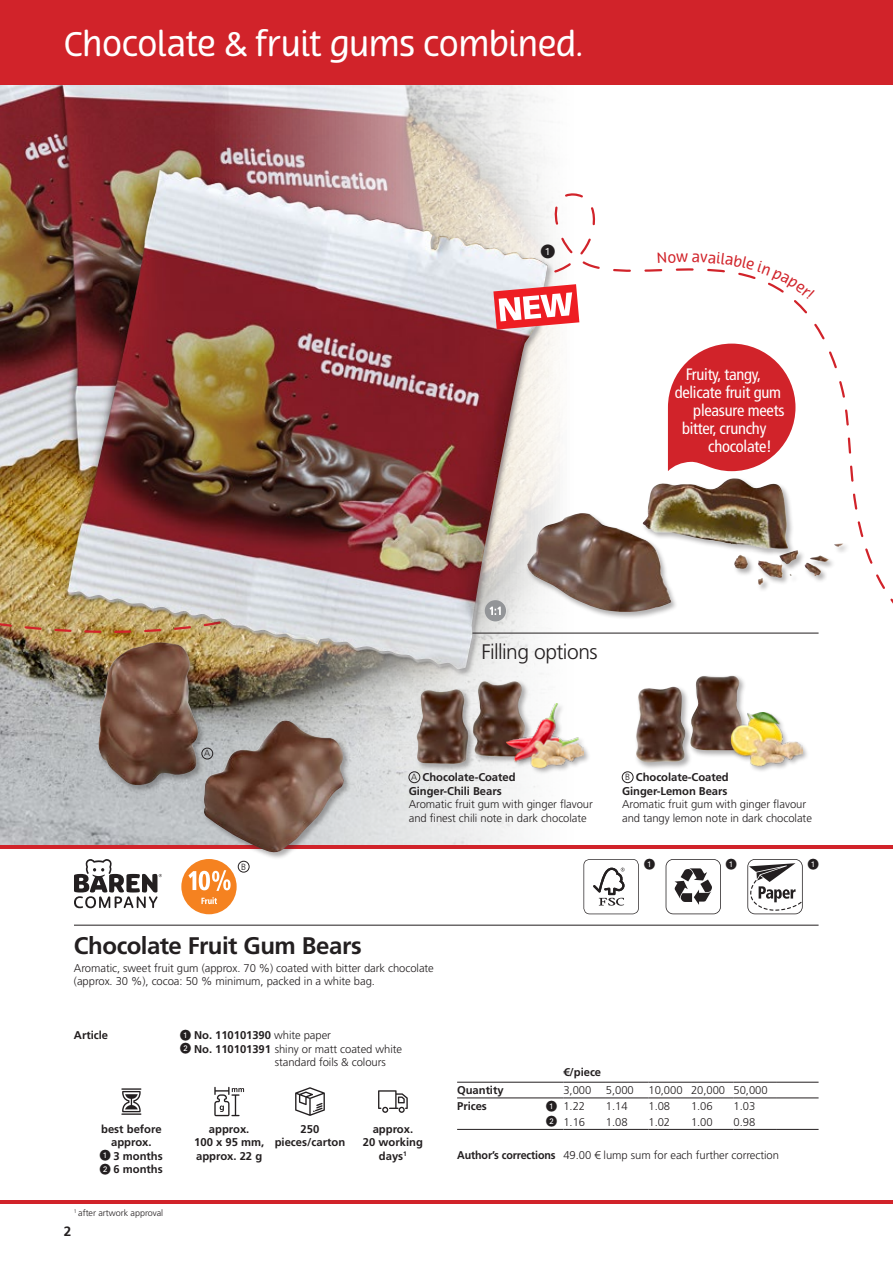
<style>
.page{position:relative;width:893px;height:1263px;background:#fff}
.page>*{position:absolute;margin:0;border:0;box-sizing:border-box;transform-origin:0 0}
.t1{font:33px "Terfens";letter-spacing:-.02em;color:#fff}
.t2{font:700 24px "Frutiger LT Std";letter-spacing:-.02em;color:#231f20}
.t3{font:300 21px "Frutiger LT Std";letter-spacing:-.03em;color:#231f20}
.t4{font:condensed 16.5px "Frutiger LT Std";letter-spacing:-.015em;color:#fff}
.t5{font:14.25px "Deco Numbers LH Circle";color:#231f20}
.t6{font:700 13.5px "Frutiger LT Std";color:#231f20}
.t7{font:300 11.25px/13.5px "Frutiger LT Std";letter-spacing:-.005em;color:#231f20}
.t8{font:700 11.25px/13.5px "Frutiger LT Std";letter-spacing:-.005em;color:#231f20;text-align:center}
.t9{font:11.25px "Deco Numbers LH Circle";color:#231f20}
.t10{font:300 9px "Frutiger LT Std";letter-spacing:-.005em;color:#231f20}
.s1{font-weight:300;font-size:9px}
.s2{font-family:"Deco Numbers LH Circle";font-weight:400}
.s3{font-weight:300}
.s4{font-weight:700}
</style>
<div class="page">
<div style="left:0;top:0;width:893px;height:85px;background:#d1232a"></div>
<hr style="left:0;top:1200px;width:893px;height:3px;background:#d1232a">
<img style="left:0;top:85px;width:893px;height:761px">
<hr style="left:0;top:846px;width:893px;height:3px;background:#d1232a">
<hr style="left:74px;top:925px;width:745px;height:1px;background:#231f20">
<hr style="left:415px;top:633px;width:404px;height:1px;background:#231f20">
<svg style="left:74px;top:859px;width:88px;height:49px"></svg>
<svg style="left:666px;top:859px;width:55px;height:55px"></svg>
<svg style="left:583px;top:859px;width:56px;height:55px"></svg>
<img style="left:0;top:608px;width:66px;height:42px">
<img style="left:0;top:193px;width:66px;height:415px">
<div style="left:238px;top:861px;width:11px;height:11px;border:1px solid #231f20;border-radius:50%"></div>
<img style="left:66px;top:170px;width:482px;height:499px">
<div style="left:526px;top:477px;width:324px;height:142px;background:#231f20;opacity:.35"></div>
<div style="left:97px;top:641px;width:109px;height:151px;background:#231f20;opacity:.35"></div>
<img style="left:96px;top:642px;width:108px;height:144px">
<div style="left:689px;top:674px;width:60px;height:84px;background:#231f20;opacity:.35"></div>
<img style="left:690px;top:676px;width:52px;height:74px">
<div style="left:729px;top:711px;width:81px;height:62px;background:#231f20;opacity:.35"></div>
<img style="left:731px;top:712px;width:72px;height:56px">
<div style="left:634px;top:685px;width:59px;height:85px;background:#231f20;opacity:.35"></div>
<img style="left:636px;top:687px;width:50px;height:75px">
<div style="left:471px;top:680px;width:61px;height:84px;background:#231f20;opacity:.35"></div>
<img style="left:473px;top:681px;width:52px;height:75px">
<div style="left:505px;top:703px;width:86px;height:72px;background:#231f20;opacity:.35"></div>
<img style="left:506px;top:704px;width:78px;height:66px">
<div style="left:415px;top:688px;width:61px;height:83px;background:#231f20;opacity:.35"></div>
<img style="left:416px;top:689px;width:52px;height:75px">
<div style="left:202px;top:719px;width:149px;height:141px;background:#231f20;opacity:.35"></div>
<img style="left:202px;top:720px;width:144px;height:135px">
<div style="left:202px;top:748px;width:11px;height:11px;border:1px solid #231f20;border-radius:50%"></div>
<div style="left:181px;top:859px;width:56px;height:55px;background:#f58220;border-radius:50%"></div>
<svg style="left:188px;top:870px;width:43px;height:21px"></svg>
<svg style="left:201px;top:897px;width:16px;height:7px"></svg>
<svg style="left:747px;top:859px;width:56px;height:55px"></svg>
<hr style="left:457px;top:1082px;width:106px;height:1px;background:#231f20">
<hr style="left:563px;top:1082px;width:43px;height:1px;background:#231f20">
<hr style="left:606px;top:1082px;width:42px;height:1px;background:#231f20">
<hr style="left:648px;top:1082px;width:43px;height:1px;background:#231f20">
<hr style="left:691px;top:1082px;width:42px;height:1px;background:#231f20">
<hr style="left:733px;top:1082px;width:43px;height:1px;background:#231f20">
<hr style="left:776px;top:1082px;width:43px;height:1px;background:#231f20">
<hr style="left:457px;top:1098px;width:106px;height:1px;background:#231f20">
<hr style="left:776px;top:1098px;width:43px;height:1px;background:#231f20">
<hr style="left:457px;top:1129px;width:106px;height:1px;background:#231f20">
<hr style="left:563px;top:1129px;width:43px;height:1px;background:#231f20">
<hr style="left:606px;top:1129px;width:42px;height:1px;background:#231f20">
<hr style="left:648px;top:1129px;width:43px;height:1px;background:#231f20">
<hr style="left:691px;top:1129px;width:42px;height:1px;background:#231f20">
<hr style="left:733px;top:1129px;width:43px;height:1px;background:#231f20">
<hr style="left:776px;top:1129px;width:43px;height:1px;background:#231f20">
<hr style="left:563px;top:1098px;width:43px;height:1px;background:#231f20">
<hr style="left:606px;top:1098px;width:42px;height:1px;background:#231f20">
<hr style="left:648px;top:1098px;width:43px;height:1px;background:#231f20">
<hr style="left:691px;top:1098px;width:42px;height:1px;background:#231f20">
<hr style="left:733px;top:1098px;width:43px;height:1px;background:#231f20">
<hr style="left:121px;top:1088px;width:20px;height:2px;background:#231f20">
<hr style="left:121px;top:1113px;width:20px;height:2px;background:#231f20">
<svg style="left:122px;top:1091px;width:19px;height:21px"></svg>
<svg style="left:214px;top:1087px;width:30px;height:29px"></svg>
<svg style="left:295px;top:1087px;width:30px;height:29px"></svg>
<svg style="left:378px;top:1090px;width:30px;height:23px"></svg>
<div style="left:409px;top:772px;width:11px;height:11px;border:1px solid #231f20;border-radius:50%"></div>
<div style="left:622px;top:772px;width:11px;height:11px;border:1px solid #231f20;border-radius:50%"></div>
<svg style="left:307px;top:135px;width:586px;height:480px"></svg>
<h1 class="t1" style="left:64px;top:24px;width:521px">Chocolate &amp; fruit gums combined.</h1>
<p class="t5" style="left:541px;top:244px;width:16px">U</p>
<h3 class="t4" style="left:686px;top:365px;width:77px">Fruity, tangy,</h3>
<h3 class="t4" style="left:675px;top:383px;width:108px">delicate fruit gum</h3>
<h3 class="t4" style="left:693px;top:401px;width:93px">pleasure meets</h3>
<h3 class="t4" style="left:682px;top:419px;width:86px">bitter, crunchy</h3>
<h3 class="t4" style="left:708px;top:437px;width:65px">chocolate!</h3>
<h3 class="t3" style="left:482px;top:640px;width:117px">Filling options</h3>
<p class="t10" style="left:204px;top:748px;width:8px">A</p>
<p class="t10" style="left:241px;top:861px;width:7px">B</p>
<p class="t8" style="left:409px;top:770px;width:108px;text-align:left"><span class="s1">A</span> Chocolate-Coated<br>Ginger-Chili Bears</p>
<p class="t7" style="left:409px;top:798px;width:186px">Aromatic fruit gum with ginger flavour and finest chili note in dark chocolate</p>
<p class="t8" style="left:622px;top:770px;width:108px;text-align:left"><span class="s1">B</span> Chocolate-Coated<br>Ginger-Lemon Bears</p>
<p class="t7" style="left:622px;top:798px;width:191px">Aromatic fruit gum with ginger flavour and tangy lemon note in dark chocolate</p>
<p class="t9" style="left:644px;top:858px;width:12px">U</p>
<p class="t9" style="left:726px;top:858px;width:12px">U</p>
<p class="t9" style="left:808px;top:858px;width:12px">U</p>
<h2 class="t2" style="left:74px;top:931px;width:289px">Chocolate Fruit Gum Bears</h2>
<p class="t7" style="left:74px;top:961px;width:361px">Aromatic, sweet fruit gum (approx. 70 %) coated with bitter dark chocolate (approx. 30 %), cocoa: 50 % minimum, packed in a white bag.</p>
<p class="t8" style="left:74px;top:1028px;width:36px">Article</p>
<p class="t8" style="left:180px;top:1028px;width:152px"><span class="s2">U</span> No. 110101390 <span class="s3">white paper</span></p>
<p class="t7" style="left:180px;top:1042px;width:223px"><span class="s2">V</span> <span class="s4">No. 110101391</span> shiny or matt coated white</p>
<p class="t7" style="left:275px;top:1055px;width:113px">standard foils &amp; colours</p>
<p class="t8" style="left:563px;top:1065px;width:39px">€/piece</p>
<p class="t8" style="left:100px;top:1122px;width:64px">best before approx.<br><span class="s2">U</span> 3 months<br><span class="s2">V</span> 6 months</p>
<p class="t8" style="left:194px;top:1122px;width:72px">approx.<br>100 x 95 mm, approx. 22 g</p>
<p class="t8" style="left:275px;top:1122px;width:72px">250 pieces/carton</p>
<p class="t8" style="left:363px;top:1122px;width:62px">approx.<br>20 working days<sup>1</sup></p>
<p class="t10" style="left:74px;top:1207px;width:91px"><sup>1</sup> after artwork approval</p>
<p class="t6" style="left:64px;top:1223px;width:9px">2</p>
<p class="t8" style="left:457px;top:1084px;width:48px">Quantity</p>
<p class="t7" style="left:563px;top:1084px;width:29px">3,000</p>
<p class="t7" style="left:606px;top:1084px;width:29px">5,000</p>
<p class="t7" style="left:648px;top:1084px;width:121px">10,000 20,000 50,000</p>
<p class="t8" style="left:457px;top:1099px;width:31px">Prices</p>
<p class="t7" style="left:546px;top:1099px;width:41px"><span class="s2">U</span> 1.22</p>
<p class="t7" style="left:606px;top:1099px;width:23px">1.14</p>
<p class="t7" style="left:648px;top:1099px;width:23px">1.08</p>
<p class="t7" style="left:691px;top:1099px;width:23px">1.06</p>
<p class="t7" style="left:733px;top:1099px;width:23px">1.03</p>
<p class="t7" style="left:546px;top:1115px;width:41px"><span class="s2">V</span> 1.16</p>
<p class="t7" style="left:606px;top:1115px;width:23px">1.08</p>
<p class="t7" style="left:648px;top:1115px;width:23px">1.02</p>
<p class="t7" style="left:691px;top:1115px;width:23px">1.00</p>
<p class="t7" style="left:733px;top:1115px;width:23px">0.98</p>
<p class="t7" style="left:457px;top:1149px;width:323px"><span class="s4">Author’s corrections</span> 49.00 € lump sum for each further correction</p>
</div>
